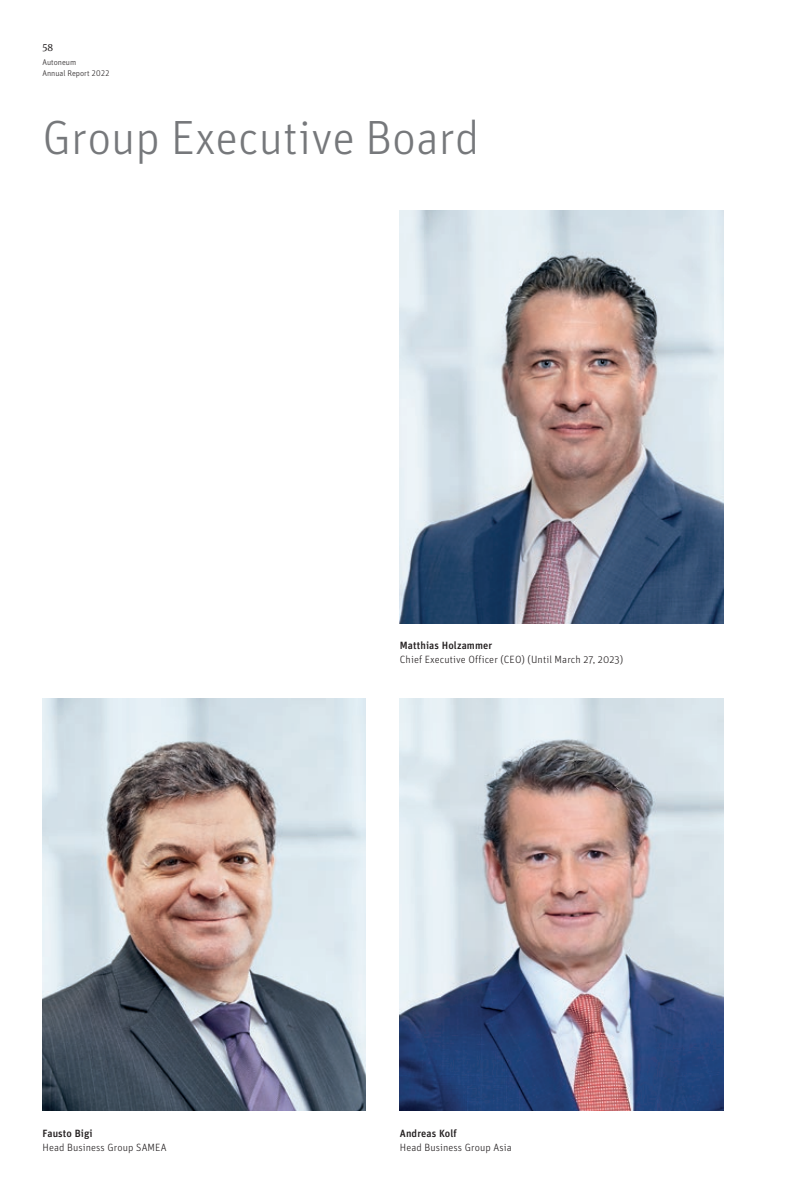
<style>
.page{position:relative;width:787px;height:1191px;background:#fff}
.page>*{position:absolute;margin:0;border:0;box-sizing:border-box;transform-origin:0 0}
.t1{font:300 48px "Unit Pro";color:#76787b}
.t2{font:10.5px "Autoneum Unit OT Light";letter-spacing:.01em;color:#231f20}
.t3{font:10.5px "Autoneum Unit OT Medium";letter-spacing:.01em;color:#231f20}
.t4{font:10.5px "Meta Serif Pro";color:#231f20}
.t5{font:8.25px/10.5px "Autoneum Unit OT Light";color:#231f20}
</style>
<div class="page">
<img style="left:400px;top:210px;width:323px;height:413px">
<img style="left:400px;top:698px;width:323px;height:412px">
<img style="left:43px;top:698px;width:323px;height:412px">
<p class="t4" style="left:43px;top:39px;width:12px">58</p>
<p class="t5" style="left:43px;top:57px;width:69px">Autoneum<br>Annual Report 2022</p>
<h1 class="t1" style="left:43px;top:106px;width:438px">Group Executive Board</h1>
<p class="t3" style="left:43px;top:1126px;width:52px">Fausto Bigi</p>
<p class="t2" style="left:43px;top:1141px;width:125px">Head Business Group SAMEA</p>
<p class="t3" style="left:400px;top:639px;width:94px">Matthias Holzammer</p>
<p class="t2" style="left:400px;top:653px;width:225px">Chief Executive Officer (CEO) (Until March 27, 2023)</p>
<p class="t3" style="left:400px;top:1127px;width:58px">Andreas Kolf</p>
<p class="t2" style="left:400px;top:1141px;width:113px">Head Business Group Asia</p>
</div>
